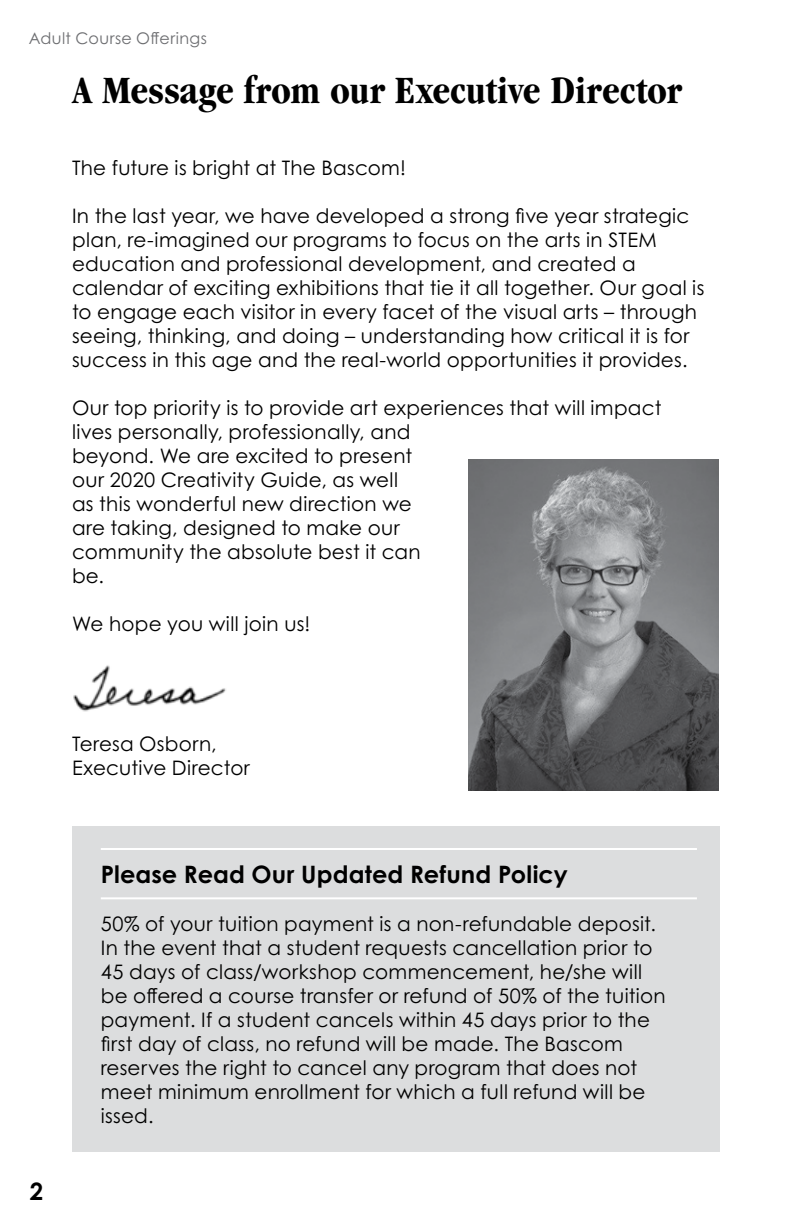
<style>
.page{position:relative;width:792px;height:1224px;background:#fff}
.page>*{position:absolute;margin:0;border:0;box-sizing:border-box;transform-origin:0 0}
.t1{font:700 condensed 40px "Garamond";color:#000}
.t2{font:700 24px "Century Gothic Pro";letter-spacing:.005em;color:#000}
.t3{font:20px/24px "Century Gothic Pro";letter-spacing:.015em;color:#000}
.t4{font:16px "Century Gothic Pro";letter-spacing:.025em;color:#6d6e71}
</style>
<div class="page">
<img style="left:73px;top:665px;width:153px;height:47px">
<div style="left:72px;top:826px;width:648px;height:326px;background:#dcddde"></div>
<hr style="left:101px;top:848px;width:596px;height:2px;background:#fff">
<hr style="left:101px;top:897px;width:596px;height:2px;background:#fff">
<img style="left:468px;top:459px;width:251px;height:332px">
<p class="t4" style="left:29px;top:28px;width:180px">Adult Course Offerings</p>
<h1 class="t1" style="left:72px;top:67px;width:612px">A Message from our Executive Director</h1>
<p class="t3" style="left:72px;top:155px;width:336px">The future is bright at The Bascom!</p>
<p class="t3" style="left:72px;top:203px;width:634px">In the last year, we have developed a strong five year strategic plan, re-imagined our programs to focus on the arts in STEM education and professional development, and created a calendar of exciting exhibitions that tie it all together. Our goal is to engage each visitor in every facet of the visual arts – through seeing, thinking, and doing – understanding how critical it is for success in this age and the real-world opportunities it provides.</p>
<p class="t3" style="left:72px;top:395px;width:591px">Our top priority is to provide art experiences that will impact lives personally, professionally, and<br>beyond. We are excited to present<br>our 2020 Creativity Guide, as well<br>as this wonderful new direction we<br>are taking, designed to make our<br>community the absolute best it can<br>be.</p>
<p class="t3" style="left:72px;top:611px;width:240px">We hope you will join us!</p>
<p class="t3" style="left:72px;top:731px;width:179px">Teresa Osborn,<br>Executive Director</p>
<p class="t2" style="left:30px;top:1176px;width:15px">2</p>
<p class="t2" style="left:101px;top:859px;width:468px">Please Read Our Updated Refund Policy</p>
<p class="t3" style="left:101px;top:912px;width:566px">50% of your tuition payment is a non-refundable deposit.<br>In the event that a student requests cancellation prior to 45 days of class/workshop commencement, he/she will be offered a course transfer or refund of 50% of the tuition payment. If a student cancels within 45 days prior to the first day of class, no refund will be made. The Bascom reserves the right to cancel any program that does not meet minimum enrollment for which a full refund will be issed.</p>
</div>
